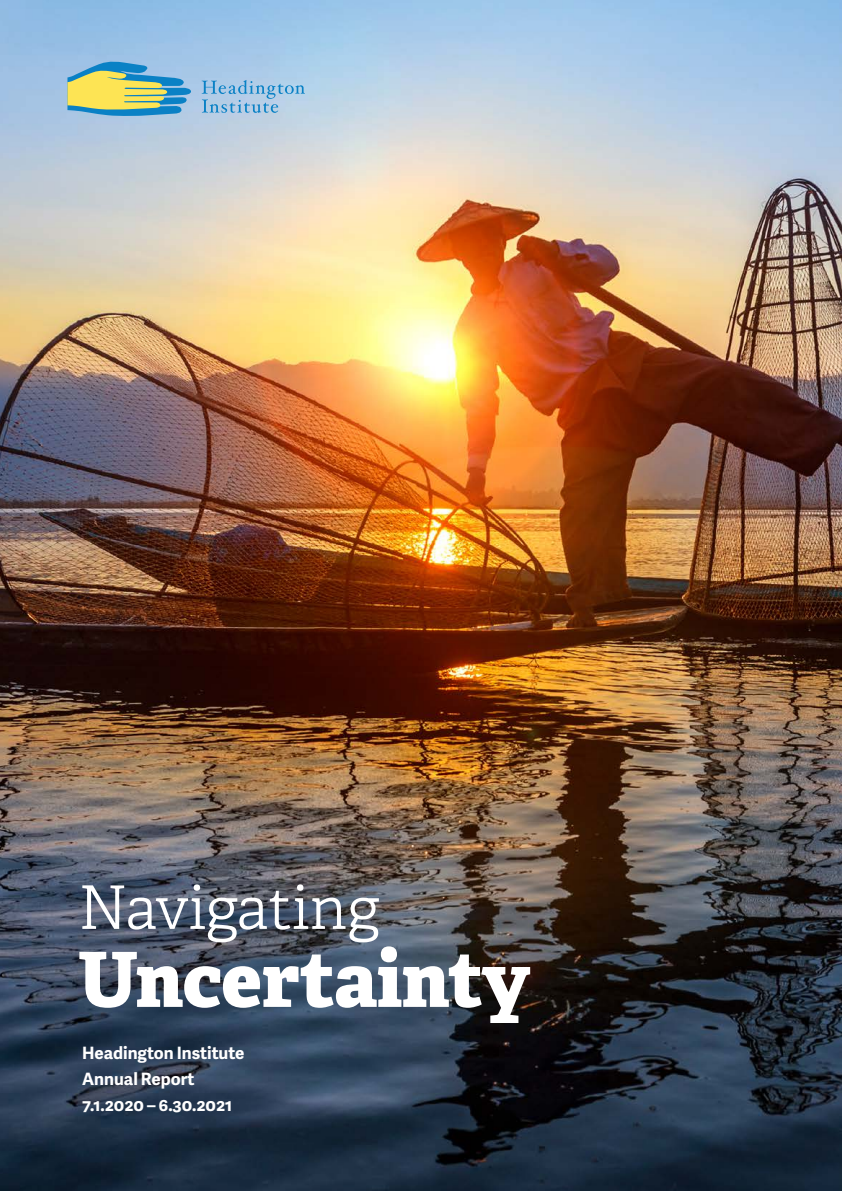
<style>
.page{position:relative;width:842px;height:1191px;background:#fff}
.page>*{position:absolute;margin:0;border:0;box-sizing:border-box;transform-origin:0 0}
.t1{font:800 76px "Adelle";letter-spacing:-.005em;color:#fff}
.t2{font:300 60px "Adelle";letter-spacing:-.005em;color:#fff}
.t3{font:700 17px/26px "Adelle Sans";color:#fff}
</style>
<div class="page">
<img style="left:0;top:0;width:842px;height:1191px">
<svg style="left:202px;top:80px;width:103px;height:33px;background:#96c0e1"></svg>
<svg style="left:67px;top:60px;width:124px;height:56px;background:#96bba1"></svg>
<h2 class="t2" style="left:78px;top:871px;width:303px">Navigating</h2>
<h1 class="t1" style="left:78px;top:930px;width:453px">Uncertainty</h1>
<p class="t3" style="left:82px;top:1039px;width:164px">Headington Institute<br>Annual Report<br>7.1.2020 – 6.30.2021</p>
</div>
